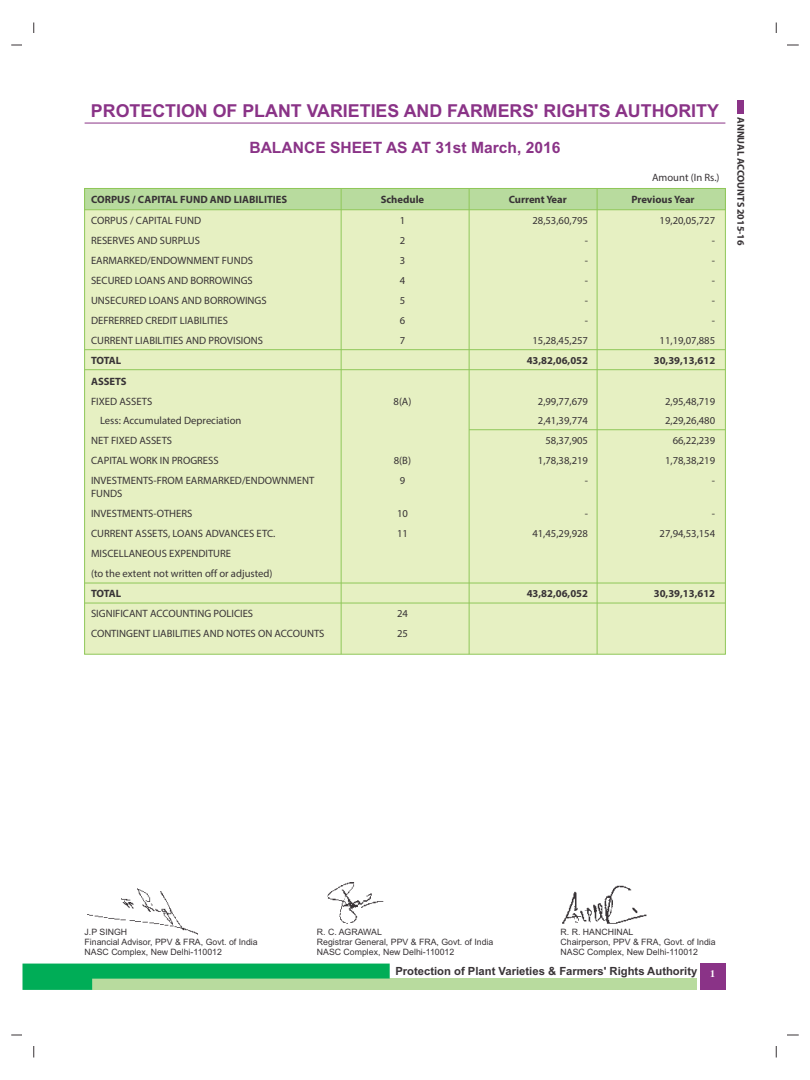
<style>
.page{position:relative;width:810px;height:1080px;background:#fff}
.page>*{position:absolute;margin:0;border:0;box-sizing:border-box;transform-origin:0 0}
.t1{font:700 17.75px "Arial";color:#8a3387}
.t2{font:700 15.62px "Arial";color:#8a3387}
.t3{font:700 11.25px "Arial";color:#383336}
.t4{font:10.62px/19.9px "Myriad Pro";color:#383336}
.t5{font:700 10.62px "Myriad Pro";color:#383336}
.t6{font:700 10px "Myriad Pro";color:#383336}
.t7{font:8.75px/9.8px "Arial";color:#383336}
</style>
<div class="page">
<hr style="left:33px;top:22px;width:1px;height:1036px;background:#383336">
<hr style="left:776px;top:22px;width:1px;height:1036px;background:#383336">
<hr style="left:11px;top:45px;width:788px;height:1px;background:#383336">
<hr style="left:11px;top:1035px;width:788px;height:1px;background:#383336">
<div style="left:22px;top:34px;width:765px;height:1012px;background:#fff"></div>
<div style="left:700px;top:963px;width:25px;height:27px;background:#8a3387"></div>
<div style="left:92px;top:979px;width:604px;height:11px;background:#b8db9e"></div>
<svg style="left:22px;top:964px;width:368px;height:26px"></svg>
<div style="left:737px;top:101px;width:6px;height:13px;background:#8a3387"></div>
<hr style="left:85px;top:123px;width:640px;height:1px;background:#8a3387">
<div style="left:84px;top:210px;width:642px;height:445px;background:#e6f0c2"></div>
<svg style="left:84px;top:188px;width:642px;height:22px;background:#b4d998"></svg>
<hr style="left:341px;top:188px;width:1px;height:466px;background:#8fc759">
<hr style="left:469px;top:188px;width:1px;height:466px;background:#8fc759">
<hr style="left:597px;top:188px;width:1px;height:466px;background:#8fc759">
<hr style="left:85px;top:349px;width:640px;height:1px;background:#8fc759">
<hr style="left:85px;top:369px;width:640px;height:1px;background:#8fc759">
<hr style="left:469px;top:429px;width:256px;height:1px;background:#8fc759">
<hr style="left:85px;top:583px;width:640px;height:1px;background:#8fc759">
<hr style="left:85px;top:603px;width:640px;height:1px;background:#8fc759">
<img style="left:327px;top:882px;width:57px;height:42px">
<img style="left:562px;top:885px;width:85px;height:39px">
<img style="left:88px;top:888px;width:110px;height:47px">
<h1 class="t1" style="left:91px;top:104px;width:630px">PROTECTION OF PLANT VARIETIES AND FARMERS' RIGHTS AUTHORITY</h1>
<h2 class="t2" style="left:249px;top:141px;width:313px">BALANCE SHEET AS AT 31st March, 2016</h2>
<p class="t4" style="left:652px;top:169px;width:69px">Amount (In Rs.)</p>
<p class="t5" style="left:91px;top:195px;width:198px">CORPUS / CAPITAL FUND AND LIABILITIES</p>
<p class="t5" style="left:381px;top:195px;width:45px">Schedule</p>
<p class="t5" style="left:509px;top:195px;width:60px">Current Year</p>
<p class="t5" style="left:631px;top:195px;width:65px">Previous Year</p>
<p class="t4" style="left:91px;top:211px;width:112px">CORPUS / CAPITAL FUND</p>
<p class="t4" style="left:400px;top:211px;width:7px">1</p>
<p class="t4" style="left:532px;top:211px;width:57px">28,53,60,795</p>
<p class="t4" style="left:660px;top:211px;width:57px">19,20,05,727</p>
<p class="t4" style="left:91px;top:231px;width:110px">RESERVES AND SURPLUS</p>
<p class="t4" style="left:400px;top:231px;width:7px">2</p>
<p class="t4" style="left:585px;top:231px;width:5px">-</p>
<p class="t4" style="left:712px;top:231px;width:5px">-</p>
<p class="t4" style="left:91px;top:251px;width:164px">EARMARKED/ENDOWNMENT FUNDS</p>
<p class="t4" style="left:400px;top:251px;width:7px">3</p>
<p class="t4" style="left:585px;top:251px;width:5px">-</p>
<p class="t4" style="left:712px;top:251px;width:5px">-</p>
<p class="t4" style="left:91px;top:271px;width:163px">SECURED LOANS AND BORROWINGS</p>
<p class="t4" style="left:400px;top:271px;width:7px">4</p>
<p class="t4" style="left:585px;top:271px;width:5px">-</p>
<p class="t4" style="left:712px;top:271px;width:5px">-</p>
<p class="t4" style="left:91px;top:291px;width:177px">UNSECURED LOANS AND BORROWINGS</p>
<p class="t4" style="left:400px;top:291px;width:7px">5</p>
<p class="t4" style="left:585px;top:291px;width:5px">-</p>
<p class="t4" style="left:712px;top:291px;width:5px">-</p>
<p class="t4" style="left:91px;top:311px;width:138px">DEFRERRED CREDIT LIABILITIES</p>
<p class="t4" style="left:400px;top:311px;width:7px">6</p>
<p class="t4" style="left:585px;top:311px;width:5px">-</p>
<p class="t4" style="left:712px;top:311px;width:5px">-</p>
<p class="t4" style="left:91px;top:331px;width:173px">CURRENT LIABILITIES AND PROVISIONS</p>
<p class="t4" style="left:400px;top:331px;width:7px">7</p>
<p class="t4" style="left:532px;top:331px;width:57px">15,28,45,257</p>
<p class="t4" style="left:660px;top:331px;width:57px">11,19,07,885</p>
<p class="t5" style="left:91px;top:356px;width:32px">TOTAL</p>
<p class="t5" style="left:527px;top:356px;width:63px">43,82,06,052</p>
<p class="t5" style="left:654px;top:356px;width:63px">30,39,13,612</p>
<p class="t5" style="left:91px;top:377px;width:37px">ASSETS</p>
<p class="t4" style="left:91px;top:392px;width:63px">FIXED ASSETS</p>
<p class="t4" style="left:394px;top:392px;width:19px">8(A)</p>
<p class="t4" style="left:538px;top:392px;width:52px">2,99,77,679</p>
<p class="t4" style="left:665px;top:392px;width:52px">2,95,48,719</p>
<p class="t4" style="left:100px;top:412px;width:143px">Less: Accumulated Depreciation</p>
<p class="t4" style="left:538px;top:412px;width:52px">2,41,39,774</p>
<p class="t4" style="left:665px;top:412px;width:52px">2,29,26,480</p>
<p class="t4" style="left:91px;top:432px;width:83px">NET FIXED ASSETS</p>
<p class="t4" style="left:546px;top:432px;width:44px">58,37,905</p>
<p class="t4" style="left:673px;top:432px;width:44px">66,22,239</p>
<p class="t4" style="left:91px;top:452px;width:129px">CAPITAL WORK IN PROGRESS</p>
<p class="t4" style="left:394px;top:452px;width:19px">8(B)</p>
<p class="t4" style="left:538px;top:452px;width:52px">1,78,38,219</p>
<p class="t4" style="left:665px;top:452px;width:52px">1,78,38,219</p>
<p class="t4" style="left:91px;top:472px;width:225px">INVESTMENTS-FROM EARMARKED/ENDOWNMENT</p>
<p class="t4" style="left:400px;top:472px;width:7px">9</p>
<p class="t4" style="left:585px;top:472px;width:5px">-</p>
<p class="t4" style="left:712px;top:472px;width:5px">-</p>
<p class="t4" style="left:91px;top:484px;width:103px">FUNDS<br>INVESTMENTS-OTHERS</p>
<p class="t4" style="left:397px;top:504px;width:12px">10</p>
<p class="t4" style="left:585px;top:504px;width:5px">-</p>
<p class="t4" style="left:712px;top:504px;width:5px">-</p>
<p class="t4" style="left:91px;top:524px;width:186px">CURRENT ASSETS, LOANS ADVANCES ETC.</p>
<p class="t4" style="left:397px;top:524px;width:12px">11</p>
<p class="t4" style="left:532px;top:524px;width:57px">41,45,29,928</p>
<p class="t4" style="left:660px;top:524px;width:57px">27,94,53,154</p>
<p class="t4" style="left:91px;top:544px;width:183px">MISCELLANEOUS EXPENDITURE<br>(to the extent not written off or adjusted)</p>
<p class="t5" style="left:91px;top:589px;width:32px">TOTAL</p>
<p class="t5" style="left:527px;top:589px;width:63px">43,82,06,052</p>
<p class="t5" style="left:654px;top:589px;width:63px">30,39,13,612</p>
<p class="t4" style="left:91px;top:605px;width:164px">SIGNIFICANT ACCOUNTING POLICIES</p>
<p class="t4" style="left:397px;top:605px;width:12px">24</p>
<p class="t4" style="left:91px;top:624px;width:235px">CONTINGENT LIABILITIES AND NOTES ON ACCOUNTS</p>
<p class="t4" style="left:397px;top:624px;width:12px">25</p>
<p class="t6" style="left:745px;top:117px;width:130px;rotate:90deg">ANNUAL ACCOUNTS 2015-16</p>
<p class="t7" style="left:85px;top:928px;width:175px">J.P SINGH<br>Financial Advisor, PPV &amp; FRA, Govt. of India<br>NASC Complex, New Delhi-110012</p>
<p class="t7" style="left:317px;top:928px;width:178px">R. C. AGRAWAL<br>Registrar General, PPV &amp; FRA, Govt. of India<br>NASC Complex, New Delhi-110012</p>
<p class="t7" style="left:561px;top:928px;width:157px">R. R. HANCHINAL<br>Chairperson, PPV &amp; FRA, Govt. of India<br>NASC Complex, New Delhi-110012</p>
<p class="t3" style="left:395px;top:967px;width:321px">Protection of Plant Varieties &amp; Farmers' Rights Authority <sub>1</sub></p>
</div>
